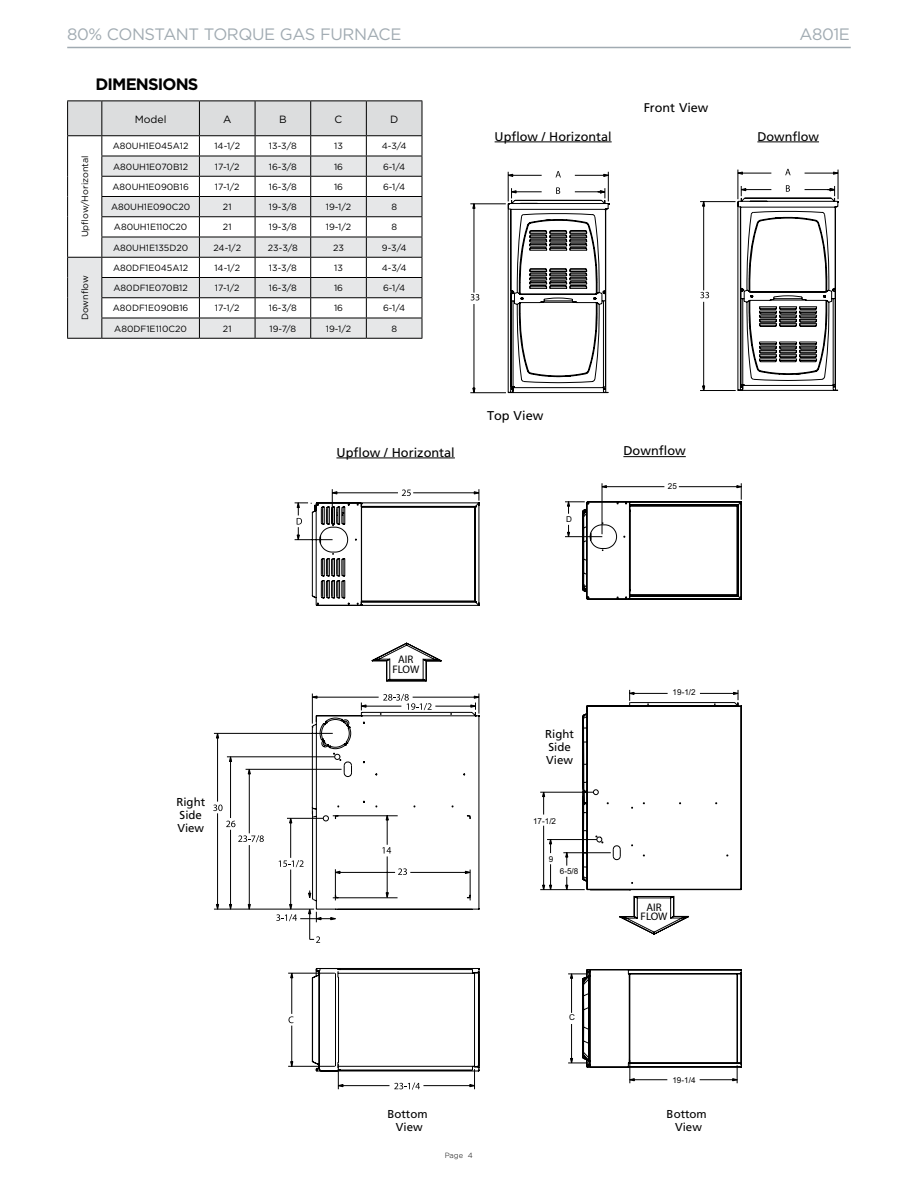
<style>
.page{position:relative;width:918px;height:1188px;background:#fff}
.page>*{position:absolute;margin:0;border:0;box-sizing:border-box;transform-origin:0 0}
.t1{font:16.5px "Gotham";letter-spacing:-.025em;color:#a1abb2}
.t2{font:700 16.5px "Gotham";letter-spacing:-.05em;color:#000}
.t3{font:12.75px "Frutiger LT Std";color:#000}
.t4{font:12.6px "Frutiger LT Std";color:#000}
.t5{font:11.55px/12.8px "Frutiger LT Std";color:#000}
.t6{font:10.95px/9.9px "Myriad Pro";color:#000;text-align:center}
.t7{font:10.5px "Gotham";color:#000}
.t8{font:9px "Gotham";color:#000}
.t9{font:8.1px "Arial";color:#000}
.t10{font:300 7.5px "Gotham";color:#000}
</style>
<div class="page">
<hr style="left:67px;top:47px;width:784px;height:1px;background:#a1abb2">
<hr style="left:67px;top:100px;width:35px;height:1px;background:#000">
<hr style="left:102px;top:100px;width:97px;height:1px;background:#000">
<hr style="left:199px;top:100px;width:56px;height:1px;background:#000">
<hr style="left:255px;top:100px;width:56px;height:1px;background:#000">
<hr style="left:311px;top:100px;width:55px;height:1px;background:#000">
<hr style="left:366px;top:100px;width:56px;height:1px;background:#000">
<svg style="left:67px;top:101px;width:356px;height:237px"></svg>
<hr style="left:67px;top:338px;width:35px;height:1px;background:#000">
<hr style="left:102px;top:338px;width:97px;height:1px;background:#000">
<hr style="left:199px;top:338px;width:56px;height:1px;background:#000">
<hr style="left:255px;top:338px;width:56px;height:1px;background:#000">
<hr style="left:311px;top:338px;width:55px;height:1px;background:#000">
<hr style="left:366px;top:338px;width:56px;height:1px;background:#000">
<svg style="left:470px;top:171px;width:139px;height:223px"></svg>
<svg style="left:700px;top:169px;width:138px;height:222px"></svg>
<hr style="left:495px;top:142px;width:117px;height:1px;background:#000">
<hr style="left:757px;top:142px;width:62px;height:1px;background:#000">
<svg style="left:213px;top:489px;width:267px;height:601px"></svg>
<svg style="left:310px;top:502px;width:170px;height:570px"></svg>
<svg style="left:402px;top:490px;width:9px;height:6px"></svg>
<svg style="left:297px;top:518px;width:5px;height:7px"></svg>
<svg style="left:213px;top:805px;width:10px;height:6px"></svg>
<svg style="left:226px;top:821px;width:9px;height:6px"></svg>
<svg style="left:238px;top:835px;width:26px;height:7px"></svg>
<svg style="left:279px;top:860px;width:25px;height:7px"></svg>
<svg style="left:276px;top:904px;width:21px;height:17px"></svg>
<svg style="left:316px;top:936px;width:4px;height:7px"></svg>
<svg style="left:289px;top:1016px;width:4px;height:7px"></svg>
<svg style="left:394px;top:1083px;width:26px;height:7px"></svg>
<svg style="left:565px;top:483px;width:177px;height:601px"></svg>
<svg style="left:582px;top:501px;width:160px;height:567px"></svg>
<svg style="left:366px;top:642px;width:329px;height:293px"></svg>
<hr style="left:336px;top:458px;width:119px;height:1px;background:#000">
<hr style="left:623px;top:456px;width:63px;height:1px;background:#000">
<h1 class="t1" style="left:67px;top:23px;width:336px">80% CONSTANT TORQUE GAS FURNACE</h1>
<h1 class="t1" style="left:799px;top:23px;width:52px">A801E</h1>
<h1 class="t2" style="left:95px;top:74px;width:105px">DIMENSIONS</h1>
<p class="t7" style="left:135px;top:112px;width:33px">Model</p>
<p class="t7" style="left:223px;top:112px;width:10px">A</p>
<p class="t7" style="left:279px;top:112px;width:9px">B</p>
<p class="t7" style="left:335px;top:112px;width:9px">C</p>
<p class="t7" style="left:390px;top:112px;width:10px">D</p>
<p class="t8" style="left:79px;top:237px;width:83px;rotate:-90deg">Upflow/Horizontal</p>
<p class="t8" style="left:79px;top:320px;width:46px;rotate:-90deg">Downflow</p>
<p class="t8" style="left:113px;top:141px;width:77px">A80UH1E045A12</p>
<p class="t8" style="left:214px;top:141px;width:27px">14-1/2</p>
<p class="t8" style="left:269px;top:141px;width:29px">13-3/8</p>
<p class="t8" style="left:334px;top:141px;width:10px">13</p>
<p class="t8" style="left:382px;top:141px;width:26px">4-3/4</p>
<p class="t8" style="left:113px;top:161px;width:77px">A80UH1E070B12</p>
<p class="t8" style="left:215px;top:161px;width:26px">17-1/2</p>
<p class="t8" style="left:269px;top:161px;width:30px">16-3/8</p>
<p class="t8" style="left:334px;top:161px;width:11px">16</p>
<p class="t8" style="left:383px;top:161px;width:24px">6-1/4</p>
<p class="t8" style="left:112px;top:181px;width:78px">A80UH1E090B16</p>
<p class="t8" style="left:215px;top:181px;width:26px">17-1/2</p>
<p class="t8" style="left:269px;top:181px;width:30px">16-3/8</p>
<p class="t8" style="left:334px;top:181px;width:11px">16</p>
<p class="t8" style="left:383px;top:181px;width:24px">6-1/4</p>
<p class="t8" style="left:111px;top:201px;width:81px">A80UH1E090C20</p>
<p class="t8" style="left:223px;top:201px;width:10px">21</p>
<p class="t8" style="left:269px;top:201px;width:30px">19-3/8</p>
<p class="t8" style="left:326px;top:201px;width:27px">19-1/2</p>
<p class="t8" style="left:391px;top:201px;width:7px">8</p>
<p class="t8" style="left:114px;top:222px;width:75px">A80UH1E110C20</p>
<p class="t8" style="left:223px;top:222px;width:10px">21</p>
<p class="t8" style="left:269px;top:222px;width:30px">19-3/8</p>
<p class="t8" style="left:326px;top:222px;width:27px">19-1/2</p>
<p class="t8" style="left:391px;top:222px;width:7px">8</p>
<p class="t8" style="left:113px;top:242px;width:77px">A80UH1E135D20</p>
<p class="t8" style="left:213px;top:242px;width:29px">24-1/2</p>
<p class="t8" style="left:268px;top:242px;width:32px">23-3/8</p>
<p class="t8" style="left:333px;top:242px;width:12px">23</p>
<p class="t8" style="left:382px;top:242px;width:26px">9-3/4</p>
<p class="t8" style="left:113px;top:262px;width:77px">A80DF1E045A12</p>
<p class="t8" style="left:214px;top:262px;width:27px">14-1/2</p>
<p class="t8" style="left:269px;top:262px;width:29px">13-3/8</p>
<p class="t8" style="left:334px;top:262px;width:10px">13</p>
<p class="t8" style="left:382px;top:262px;width:26px">4-3/4</p>
<p class="t8" style="left:113px;top:282px;width:76px">A80DF1E070B12</p>
<p class="t8" style="left:215px;top:282px;width:26px">17-1/2</p>
<p class="t8" style="left:269px;top:282px;width:30px">16-3/8</p>
<p class="t8" style="left:334px;top:282px;width:11px">16</p>
<p class="t8" style="left:383px;top:282px;width:24px">6-1/4</p>
<p class="t8" style="left:113px;top:303px;width:77px">A80DF1E090B16</p>
<p class="t8" style="left:215px;top:303px;width:26px">17-1/2</p>
<p class="t8" style="left:269px;top:303px;width:30px">16-3/8</p>
<p class="t8" style="left:334px;top:303px;width:11px">16</p>
<p class="t8" style="left:383px;top:303px;width:24px">6-1/4</p>
<p class="t8" style="left:114px;top:323px;width:74px">A80DF1E110C20</p>
<p class="t8" style="left:223px;top:323px;width:10px">21</p>
<p class="t8" style="left:270px;top:323px;width:28px">19-7/8</p>
<p class="t8" style="left:326px;top:323px;width:27px">19-1/2</p>
<p class="t8" style="left:391px;top:323px;width:7px">8</p>
<h2 class="t3" style="left:336px;top:445px;width:120px">Upflow / Horizontal</h2>
<h3 class="t4" style="left:644px;top:100px;width:66px">Front View</h3>
<h3 class="t4" style="left:495px;top:129px;width:119px">Upflow / Horizontal</h3>
<h3 class="t4" style="left:757px;top:129px;width:63px">Downflow</h3>
<h2 class="t3" style="left:487px;top:408px;width:58px">Top View</h2>
<p class="t9" style="left:566px;top:514px;width:7px">D</p>
<h2 class="t3" style="left:623px;top:443px;width:64px">Downflow</h2>
<p class="t9" style="left:668px;top:481px;width:11px">25</p>
<p class="t5" style="left:176px;top:796px;width:30px">Right<br>Side<br>View</p>
<p class="t6" style="left:392px;top:654px;width:28px">AIR<br>FLOW</p>
<p class="t5" style="left:387px;top:1108px;width:42px;text-align:center">Bottom<br>View</p>
<p class="t10" style="left:445px;top:1151px;width:30px">Page 4</p>
<p class="t5" style="left:545px;top:728px;width:30px">Right<br>Side<br>View</p>
<p class="t9" style="left:533px;top:815px;width:25px">17-1/2</p>
<p class="t9" style="left:549px;top:854px;width:6px">9</p>
<p class="t9" style="left:560px;top:866px;width:20px">6-5/8</p>
<p class="t9" style="left:569px;top:1012px;width:7px">C</p>
<p class="t9" style="left:673px;top:687px;width:25px">19-1/2</p>
<p class="t6" style="left:641px;top:902px;width:28px">AIR<br>FLOW</p>
<p class="t9" style="left:672px;top:1075px;width:25px">19-1/4</p>
<p class="t5" style="left:667px;top:1108px;width:42px;text-align:center">Bottom<br>View</p>
</div>
